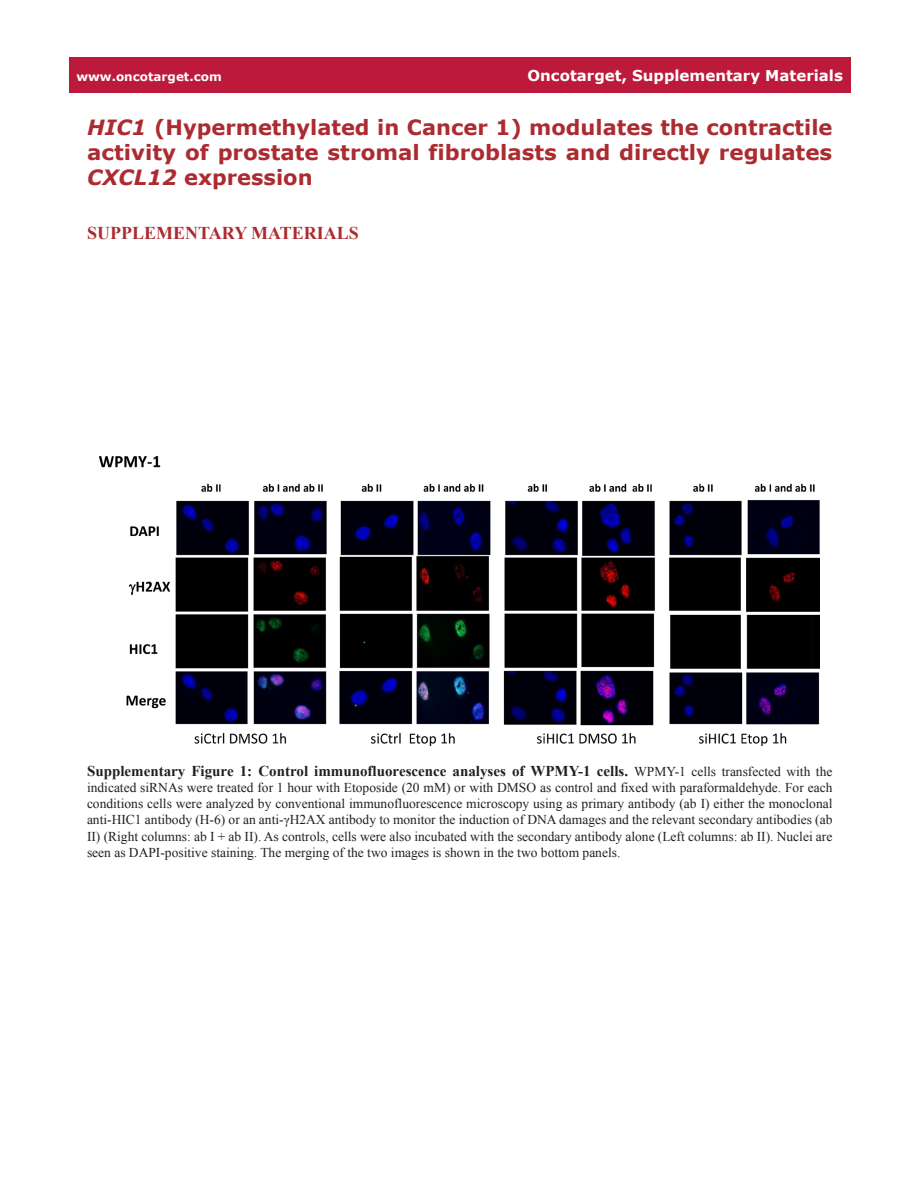
<style>
.page{position:relative;width:918px;height:1188px;background:#fff}
.page>*{position:absolute;margin:0;border:0;box-sizing:border-box;transform-origin:0 0}
.t1{font:700 21px/25.2px "Verdana";color:#ac2b31;text-align:justify}
.Heading{font:700 18px "Times New Roman";color:#ac2b31}
.FigureText{font:700 15px "Times New Roman";color:#231f20}
.t2{font:700 15px "Verdana";color:#fff}
.FigureText-2{font:13.5px/16.2px "Times New Roman";color:#231f20;text-align:justify}
.t3{font:700 12px "Verdana";color:#fff}
.s1{font-style:italic}
.s2{font-weight:400;font-size:13.5px}
</style>
<div class="page">
<div style="left:69px;top:57px;width:781px;height:36px;background:#bd1a3b"></div>
<img style="left:100px;top:457px;width:720px;height:288px">
<p class="t3" style="left:76px;top:68px;width:147px">www.oncotarget.com</p>
<p class="t2" style="left:528px;top:65px;width:317px">Oncotarget, Supplementary Materials</p>
<p class="t1" style="left:87px;top:114px;width:747px"><span class="s1">HIC1</span> (Hypermethylated in Cancer 1) modulates the contractile activity of prostate stromal fibroblasts and directly regulates <span class="s1">CXCL12</span> expression</p>
<p class="Heading" style="left:87px;top:220px;width:273px">SUPPLEMENTARY MATERIALS</p>
<p class="FigureText" style="left:87px;top:760px;width:747px">Supplementary Figure 1: Control immunofluorescence analyses of WPMY-1 cells. <span class="s2">WPMY-1 cells transfected with the</span></p>
<p class="FigureText-2" style="left:87px;top:779px;width:747px">indicated siRNAs were treated for 1 hour with Etoposide (20 mM) or with DMSO as control and fixed with paraformaldehyde. For each conditions cells were analyzed by conventional immunofluorescence microscopy using as primary antibody (ab I) either the monoclonal anti-HIC1 antibody (H-6) or an anti-γH2AX antibody to monitor the induction of DNA damages and the relevant secondary antibodies (ab II) (Right columns: ab I + ab II). As controls, cells were also incubated with the secondary antibody alone (Left columns: ab II). Nuclei are seen as DAPI-positive staining. The merging of the two images is shown in the two bottom panels.</p>
</div>
